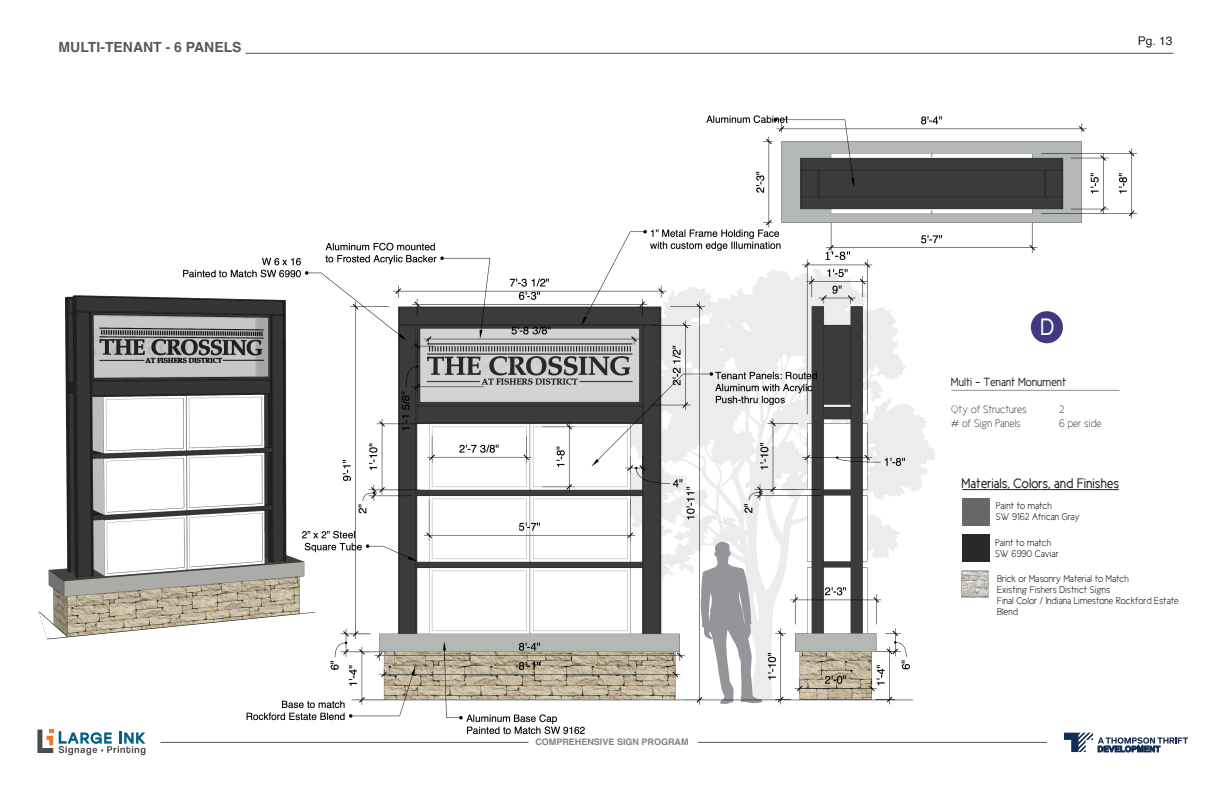
<style>
.page{position:relative;width:1224px;height:792px;background:#fff}
.page>*{position:absolute;margin:0;border:0;box-sizing:border-box;transform-origin:0 0}
.t1{font:24px "Cicle Gordita";color:#fff}
.t2{font:14px "Cicle Gordita";color:#231f20}
.t3{font:700 14px "Helvetica";color:#231f20}
.t4{font:12px "Cicle Gordita";color:#2e2f2e}
.t5{font:12px "Helvetica";color:#231f20}
.t6{font:11px "Cicle Fina";color:#2e2f2e}
.t7{font:10px/11px "Cicle Semi";color:#231f20}
.t8{font:700 9px "Helvetica";color:#57585a}
</style>
<div class="page">
<img style="left:37px;top:52px;width:1151px;height:704px">
<h2 class="t3" style="left:59px;top:39px;width:185px">MULTI-TENANT - 6 PANELS</h2>
<p class="t8" style="left:535px;top:737px;width:155px">COMPREHENSIVE SIGN PROGRAM</p>
<p class="t5" style="left:1138px;top:32px;width:36px">Pg. 13</p>
<h1 class="t1" style="left:1041px;top:315px;width:15px">D</h1>
<p class="t4" style="left:951px;top:375px;width:116px">Multi - Tenant Monument</p>
<p class="t6" style="left:951px;top:404px;width:77px">Qty of Structures</p>
<p class="t6" style="left:1059px;top:404px;width:7px">2</p>
<p class="t6" style="left:951px;top:417px;width:71px"># of Sign Panels</p>
<p class="t6" style="left:1059px;top:417px;width:44px">6 per side</p>
<p class="t2" style="left:962px;top:476px;width:159px">Materials, Colors, and Finishes</p>
<p class="t7" style="left:996px;top:500px;width:58px">Paint to match</p>
<p class="t7" style="left:996px;top:511px;width:86px">SW 9162 African Gray</p>
<p class="t7" style="left:995px;top:537px;width:58px">Paint to match</p>
<p class="t7" style="left:995px;top:548px;width:65px">SW 6990 Caviar</p>
<p class="t7" style="left:997px;top:573px;width:183px">Brick or Masonry Material to Match<br>Existing Fishers District Signs<br>Final Color / Indiana Limestone Rockford Estate<br>Blend</p>
</div>
